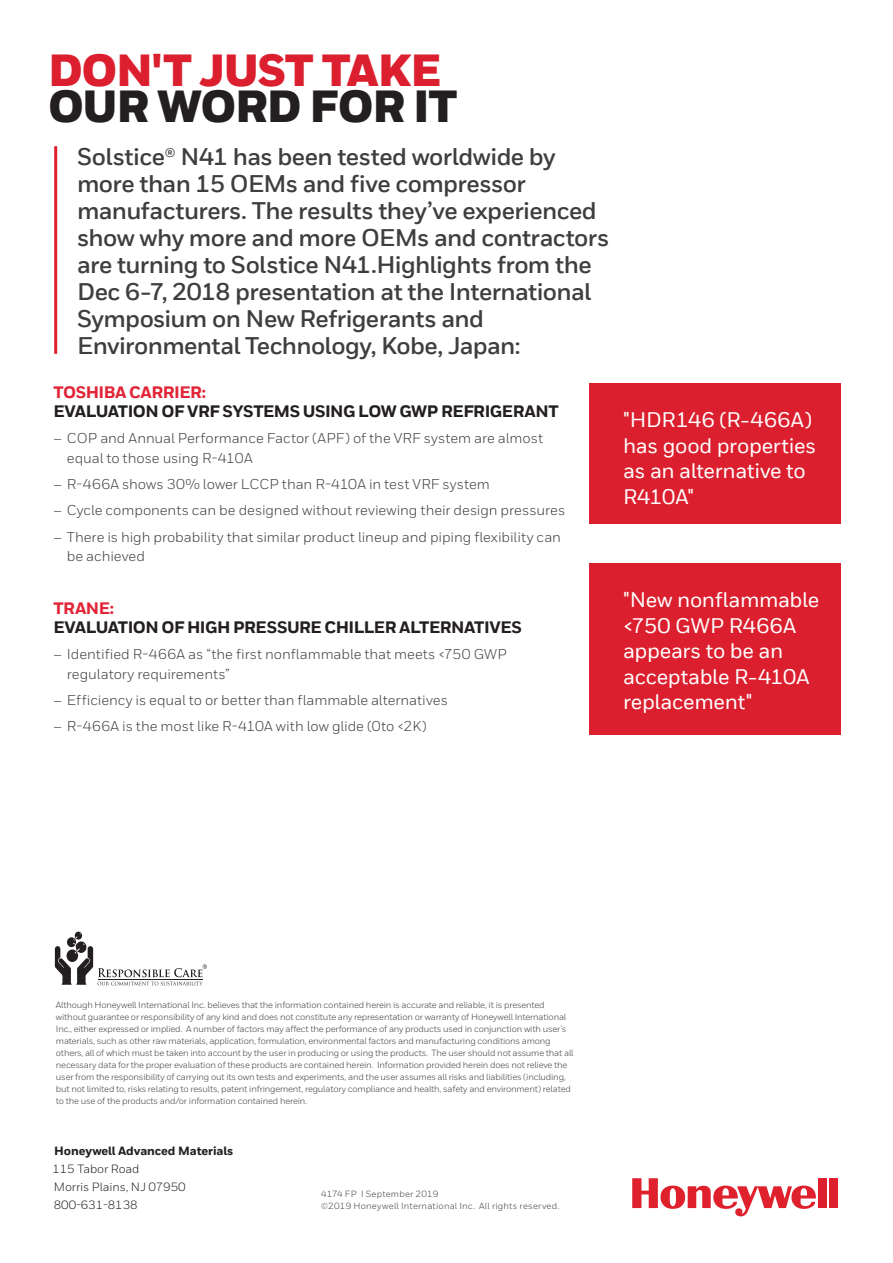
<style>
.page{position:relative;width:893px;height:1263px;background:#fff}
.page>*{position:absolute;margin:0;border:0;box-sizing:border-box;transform-origin:0 0}
._06_Inside__Heading{font:900 45px/36px "Honeywell Sans";letter-spacing:-.03em;color:#dc1f2e}
._08_Inside__Intro_Te{font:700 24px/27px "Honeywell Sans TT";letter-spacing:-.025em;color:#3e3e3f}
._10_Inside__Body_Tex{font:500 21px/25.5px "Honeywell Sans TT";letter-spacing:-.015em;color:#fff}
._09_Inside__Body_Hea{font:800 16.5px/19.5px "Honeywell Sans TT";letter-spacing:-.03em;color:#231f20}
.t1{font:14.25px/19.5px "Honeywell Sans";letter-spacing:-.005em;color:#3e3e3f}
._24_Back__Address_Bl{font:12px "Honeywell Sans";letter-spacing:-.01em;color:#231f20}
._24_Back__Address_Bl-2{font:800 12px "Honeywell Sans";letter-spacing:-.01em;color:#231f20}
.Cover__Copyright{font:9px/12px "Honeywell Sans";letter-spacing:-.02em;color:#3e3e3f}
.Cover__Copyright-2{font:9px "Honeywell Sans";letter-spacing:.025em;color:#3e3e3f}
.s1{color:#231f20}
.s2{color:#e22536}
</style>
<div class="page">
<div style="left:75px;top:932px;width:7px;height:7px;background:#231f20;border-radius:50%"></div>
<svg style="left:55px;top:933px;width:152px;height:52px"></svg>
<svg style="left:632px;top:1178px;width:184px;height:39px"></svg>
<div style="left:818px;top:1178px;width:9px;height:30px;background:#de212d"></div>
<div style="left:829px;top:1178px;width:8px;height:30px;background:#de212d"></div>
<div style="left:589px;top:564px;width:251px;height:171px;background:#dc1f2e"></div>
<div style="left:589px;top:384px;width:251px;height:140px;background:#dc1f2e"></div>
<hr style="left:54px;top:146px;width:3px;height:208px;background:#dc1f2e">
<p class="_06_Inside__Heading" style="left:48px;top:54px;width:411px">DON'T JUST TAKE<br><span class="s1">OUR WORD FOR IT</span></p>
<p class="_08_Inside__Intro_Te" style="left:77px;top:144px;width:534px">Solstice® N41 has been tested worldwide by more than 15 OEMs and five compressor manufacturers. The results they’ve experienced show why more and more OEMs and contractors are turning to Solstice N41.Highlights from the Dec 6-7, 2018 presentation at the International Symposium on New Refrigerants and Environmental Technology, Kobe, Japan:</p>
<p class="_09_Inside__Body_Hea" style="left:53px;top:383px;width:507px"><span class="s2">TOSHIBA CARRIER:<br></span>EVALUATION OF VRF SYSTEMS USING LOW GWP REFRIGERANT</p>
<p class="t1" style="left:67px;top:429px;width:478px;text-indent:-14px">– COP and Annual Performance Factor (APF) of the VRF system are almost equal to those using R-410A</p>
<p class="t1" style="left:53px;top:474px;width:438px">– R-466A shows 30% lower LCCP than R-410A in test VRF system</p>
<p class="t1" style="left:53px;top:501px;width:513px">– Cycle components can be designed without reviewing their design pressures</p>
<p class="t1" style="left:67px;top:527px;width:496px;text-indent:-14px">– There is high probability that similar product lineup and piping flexibility can be achieved</p>
<p class="_09_Inside__Body_Hea" style="left:53px;top:599px;width:470px"><span class="s2">TRANE:<br></span>EVALUATION OF HIGH PRESSURE CHILLER ALTERNATIVES</p>
<p class="t1" style="left:67px;top:645px;width:442px;text-indent:-14px">– Identified R-466A as “the first nonflammable that meets &lt;750 GWP regulatory requirements”</p>
<p class="t1" style="left:53px;top:690px;width:396px">– Efficiency is equal to or better than flammable alternatives</p>
<p class="t1" style="left:53px;top:717px;width:375px">– R-466A is the most like R-410A with low glide (0to &lt;2K)</p>
<p class="_10_Inside__Body_Tex" style="left:623px;top:407px;width:195px">"HDR146 (R-466A) has good properties as an alternative to<br>R410A"</p>
<p class="_10_Inside__Body_Tex" style="left:623px;top:587px;width:198px">"New nonflammable &lt;750 GWP R466A appears to be an acceptable R-410A replacement"</p>
<p class="Cover__Copyright" style="left:56px;top:999px;width:519px">Although Honeywell International Inc. believes that the information contained herein is accurate and reliable, it is presented without guarantee or responsibility of any kind and does not constitute any representation or warranty of Honeywell International Inc., either expressed or implied. A number of factors may affect the performance of any products used in conjunction with user’s materials, such as other raw materials, application, formulation, environmental factors and manufacturing conditions among others, all of which must be taken into account by the user in producing or using the products. The user should not assume that all necessary data for the proper evaluation of these products are contained herein. Information provided herein does not relieve the user from the responsibility of carrying out its own tests and experiments, and the user assumes all risks and liabilities (including, but not limited to, risks relating to results, patent infringement, regulatory compliance and health, safety and environment) related to the use of the products and/or information contained herein.</p>
<p class="_24_Back__Address_Bl-2" style="left:54px;top:1143px;width:180px">Honeywell Advanced Materials</p>
<p class="_24_Back__Address_Bl" style="left:53px;top:1162px;width:88px">115 Tabor Road</p>
<p class="_24_Back__Address_Bl" style="left:54px;top:1180px;width:133px">Morris Plains, NJ 07950</p>
<p class="_24_Back__Address_Bl" style="left:54px;top:1198px;width:85px">800-631-8138</p>
<p class="Cover__Copyright-2" style="left:321px;top:1188px;width:119px">4174 FP I September 2019</p>
<p class="Cover__Copyright-2" style="left:321px;top:1200px;width:240px">©2019 Honeywell International Inc. All rights reserved.</p>
</div>
